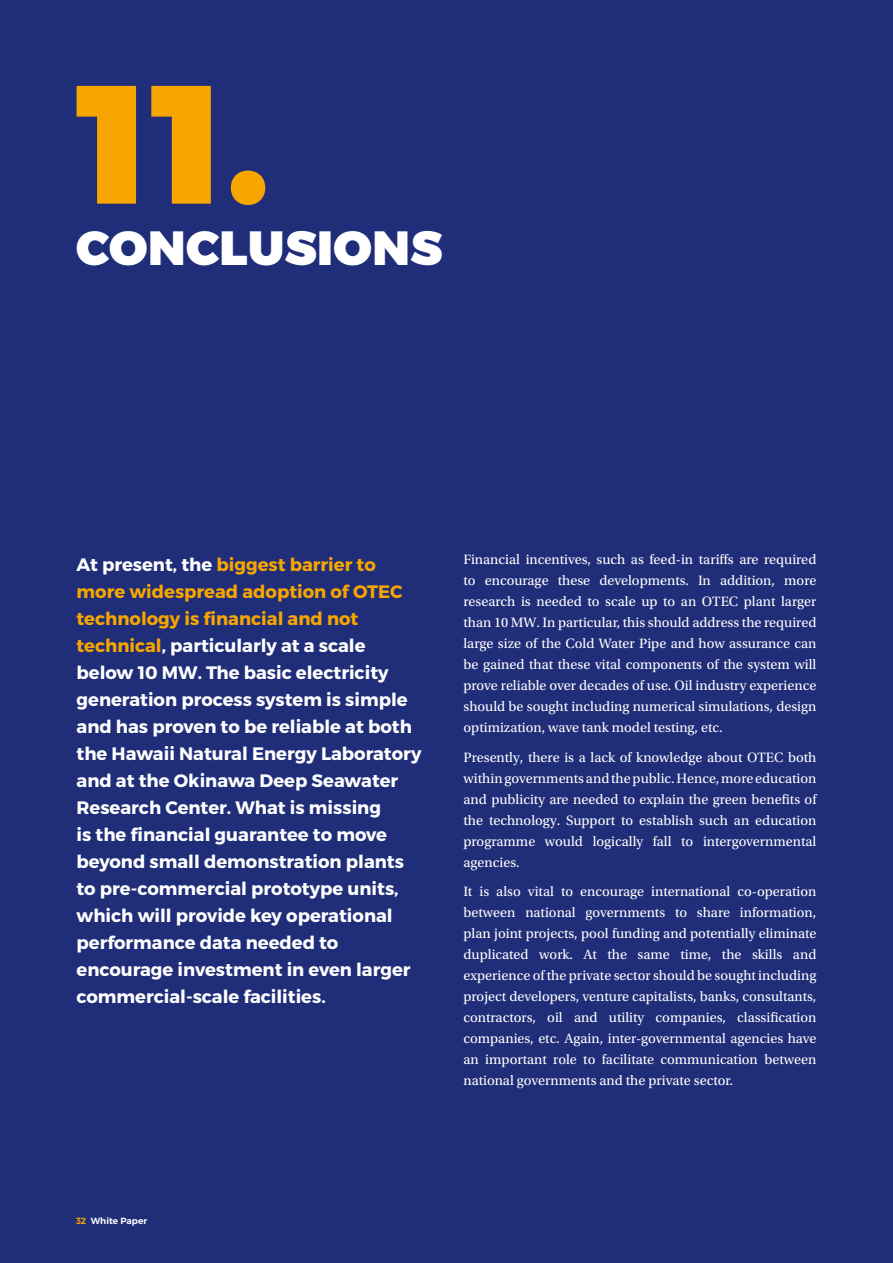
<style>
.page{position:relative;width:893px;height:1263px;background:#202e79}
.page>*{position:absolute;margin:0;border:0;box-sizing:border-box;transform-origin:0 0}
.t1{font:900 168px "Montserrat";color:#f7a600}
.t2{font:900 48px "Montserrat";letter-spacing:.01em;color:#fff}
.t3{font:700 18px/27px "Montserrat";color:#fff}
.t4{font:14.25px/21px "Utopia Std";color:#fff;text-align:justify}
.t5{font:600 9px "Montserrat";color:#fff}
.s1{color:#f7a600}
</style>
<div class="page">
<h1 class="t1" style="left:76px;top:47px;width:196px">11.</h1>
<h2 class="t2" style="left:76px;top:220px;width:368px">CONCLUSIONS</h2>
<p class="t3" style="left:77px;top:552px;width:347px">At present, the <span class="s1">biggest barrier to more widespread adoption of OTEC technology is financial and not technical</span>, particularly at a scale below 10 MW. The basic electricity generation process system is simple and has proven to be reliable at both the Hawaii Natural Energy Laboratory and at the Okinawa Deep Seawater Research Center. What is missing<br>is the financial guarantee to move beyond small demonstration plants to pre-commercial prototype units, which will provide key operational performance data needed to encourage investment in even larger commercial-scale facilities.</p>
<p class="t4" style="left:463px;top:550px;width:354px">Financial incentives, such as feed-in tariffs are required to encourage these developments. In addition, more research is needed to scale up to an OTEC plant larger than 10 MW. In particular, this should address the required large size of the Cold Water Pipe and how assurance can be gained that these vital components of the system will prove reliable over decades of use. Oil industry experience should be sought including numerical simulations, design optimization, wave tank model testing, etc.</p>
<p class="t4" style="left:463px;top:748px;width:354px">Presently, there is a lack of knowledge about OTEC both within governments and the public. Hence, more education and publicity are needed to explain the green benefits of the technology. Support to establish such an education programme would logically fall to intergovernmental agencies.</p>
<p class="t4" style="left:463px;top:882px;width:354px">It is also vital to encourage international co-operation between national governments to share information, plan joint projects, pool funding and potentially eliminate duplicated work. At the same time, the skills and experience of the private sector should be sought including project developers, venture capitalists, banks, consultants, contractors, oil and utility companies, classification companies, etc. Again, inter-governmental agencies have an important role to facilitate communication between national governments and the private sector.</p>
<p class="t5" style="left:76px;top:1217px;width:73px"><span class="s1">32</span> White Paper</p>
</div>
